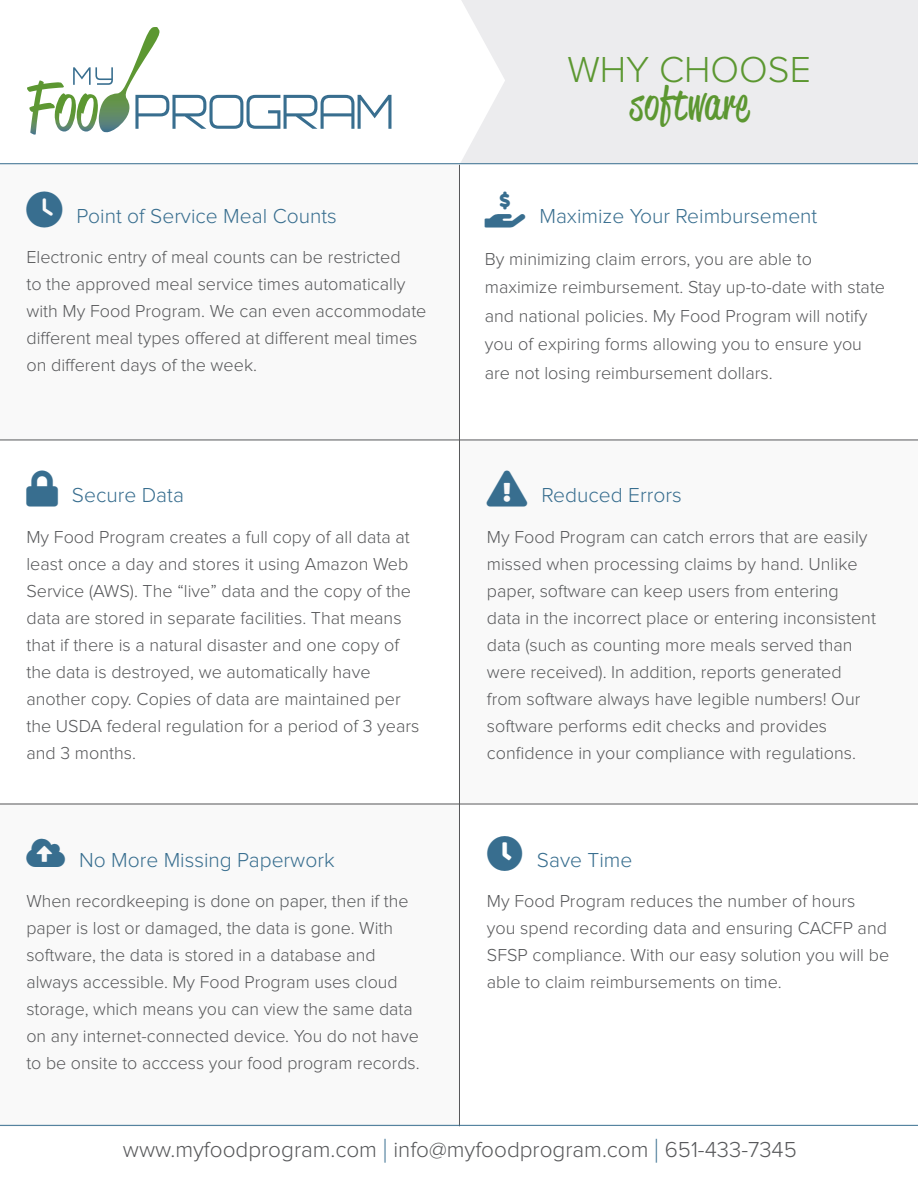
<style>
.page{position:relative;width:918px;height:1188px;background:#fff}
.page>*{position:absolute;margin:0;border:0;box-sizing:border-box;transform-origin:0 0}
.t1{font:45px "Reklame Script Regular DEMO";letter-spacing:.025em;color:#5c9731}
.t2{font:300 37.5px "Proxima Nova";color:#5c9731}
.t3{font:300 22.5px "Proxima Nova";color:#57585a}
.t4{font:300 21px "Proxima Nova";color:#386e8f}
.t5{font:300 18px/27px "Proxima Nova";color:#57585a}
.s1{font-size:33.75px;color:#386e8f}
</style>
<div class="page">
<div style="left:460px;top:440px;width:458px;height:362px;background:#f9f9f9"></div>
<div style="left:0;top:803px;width:458px;height:323px;background:#f9f9f9"></div>
<div style="left:0;top:163px;width:458px;height:277px;background:#f9f9f9"></div>
<hr style="left:0;top:440px;width:918px;height:1px;background:#57585a">
<hr style="left:0;top:804px;width:918px;height:1px;background:#57585a">
<hr style="left:459px;top:165px;width:1px;height:961px;background:#57585a">
<div style="left:0;top:0;width:918px;height:163px;background:#ececee"></div>
<svg style="left:0;top:0;width:505px;height:163px;background:#fdfdfd"></svg>
<svg style="left:27px;top:27px;width:364px;height:108px;background:#e6edea"></svg>
<hr style="left:0;top:163px;width:918px;height:1px;background:#386e8f">
<hr style="left:0;top:1125px;width:918px;height:1px;background:#386e8f">
<p class="t4" style="left:76px;top:206px;width:262px">Point of Service Meal Counts</p>
<p class="t5" style="left:26px;top:244px;width:402px">Electronic entry of meal counts can be restricted<br>to the approved meal service times automatically with My Food Program. We can even accommodate different meal types offered at different meal times on different days of the week.</p>
<p class="t4" style="left:72px;top:486px;width:114px">Secure Data</p>
<p class="t5" style="left:26px;top:524px;width:395px">My Food Program creates a full copy of all data at least once a day and stores it using Amazon Web Service (AWS). The “live” data and the copy of the data are stored in separate facilities. That means that if there is a natural disaster and one copy of the data is destroyed, we automatically have another copy. Copies of data are maintained per the USDA federal regulation for a period of 3 years and 3 months.</p>
<p class="t4" style="left:79px;top:850px;width:257px">No More Missing Paperwork</p>
<p class="t5" style="left:26px;top:888px;width:395px">When recordkeeping is done on paper, then if the paper is lost or damaged, the data is gone. With software, the data is stored in a database and always accessible. My Food Program uses cloud storage, which means you can view the same data on any internet-connected device. You do not have to be onsite to acccess your food program records.</p>
<p class="t2" style="left:567px;top:52px;width:245px">WHY CHOOSE</p>
<p class="t1" style="left:630px;top:85px;width:119px">software</p>
<p class="t4" style="left:539px;top:206px;width:279px">Maximize Your Reimbursement</p>
<p class="t5" style="left:485px;top:245px;width:402px;line-height:28.5px">By minimizing claim errors, you are able to maximize reimbursement. Stay up-to-date with state and national policies. My Food Program will notify you of expiring forms allowing you to ensure you are not losing reimbursement dollars.</p>
<p class="t4" style="left:487px;top:486px;width:196px">❑ Reduced Errors</p>
<p class="t5" style="left:487px;top:524px;width:391px">My Food Program can catch errors that are easily missed when processing claims by hand. Unlike paper, software can keep users from entering data in the incorrect place or entering inconsistent data (such as counting more meals served than were received). In addition, reports generated from software always have legible numbers! Our software performs edit checks and provides confidence in your compliance with regulations.</p>
<p class="t4" style="left:537px;top:850px;width:97px">Save Time</p>
<p class="t5" style="left:487px;top:888px;width:404px">My Food Program reduces the number of hours<br>you spend recording data and ensuring CACFP and SFSP compliance. With our easy solution you will be able to claim reimbursements on time.</p>
<p class="t3" style="left:123px;top:1140px;width:675px">www.myfoodprogram.com <span class="s1">|</span> info@myfoodprogram.com <span class="s1">|</span> 651-433-7345</p>
</div>
